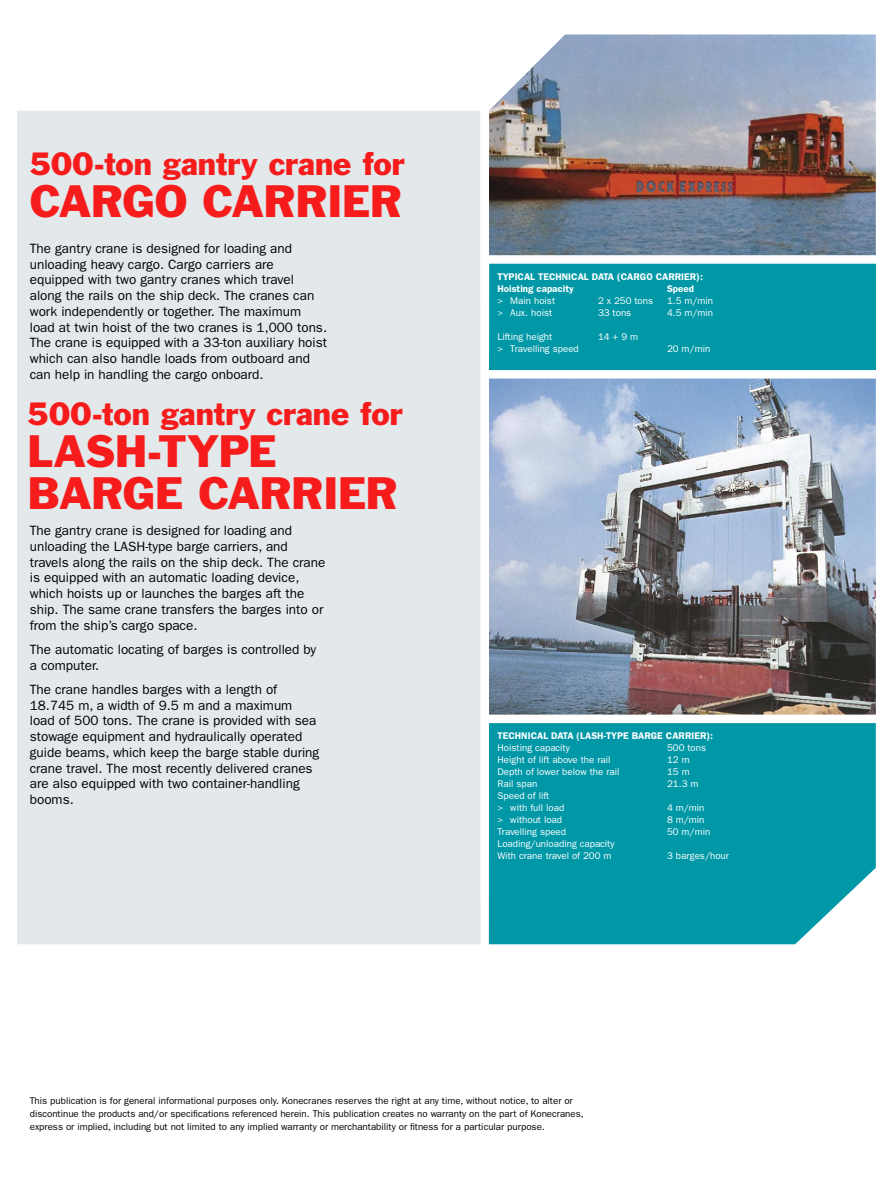
<style>
.page{position:relative;width:893px;height:1191px;background:#fff}
.page>*{position:absolute;margin:0;border:0;box-sizing:border-box;transform-origin:0 0}
.t1{font:42px "Franklin Gothic Std";letter-spacing:-.02em;color:#f71c1c}
.t2{font:30px "Franklin Gothic Std";color:#f71c1c}
.t3{font:13.5px/15.8px "ITC Franklin Gothic Std";color:#000}
.t4{font:9.75px/12.8px "ITC Franklin Gothic Std";color:#000}
.t5{font:9.75px/12px "Franklin Gothic";color:#fff}
.t6{font:600 9.75px "Franklin Gothic";color:#fff}
</style>
<div class="page">
<div style="left:489px;top:264px;width:387px;height:106px;background:#0098a7"></div>
<div style="left:17px;top:111px;width:463px;height:833px;background:#e3e9eb"></div>
<img style="left:489px;top:34px;width:387px;height:221px">
<img style="left:489px;top:378px;width:387px;height:336px">
<div style="left:30px;top:655px;width:19px;height:27px;background:#e3e9eb"></div>
<div style="left:489px;top:723px;width:387px;height:221px;background:#0098a7"></div>
<h2 class="t2" style="left:30px;top:145px;width:377px">500-ton gantry crane for</h2>
<h1 class="t1" style="left:30px;top:175px;width:374px">CARGO CARRIER</h1>
<p class="t3" style="left:30px;top:240px;width:299px">The gantry crane is designed for loading and unloading heavy cargo. Cargo carriers are equipped with two gantry cranes which travel along the rails on the ship deck. The cranes can work independently or together. The maximum load at twin hoist of the two cranes is 1,000 tons.<br>The crane is equipped with a 33-ton auxiliary hoist which can also handle loads from outboard and can help in handling the cargo onboard.</p>
<h2 class="t2" style="left:28px;top:395px;width:377px">500-ton gantry crane for</h2>
<h1 class="t1" style="left:28px;top:424px;width:29px">las</h1>
<h1 class="t1" style="left:115px;top:424px;width:160px">h-type</h1>
<h1 class="t1" style="left:28px;top:466px;width:64px">barge</h1>
<h1 class="t1" style="left:198px;top:466px;width:30px">carrier</h1>
<p class="t3" style="left:30px;top:522px;width:297px">The gantry crane is designed for loading and unloading the LASH-type barge carriers, and travels along the rails on the ship deck. The crane is equipped with an automatic loading device, which hoists up or launches the barges aft the ship. The same crane transfers the barges into or from the ship’s cargo space.</p>
<p class="t3" style="left:30px;top:641px;width:288px">The automatic locating of barges is controlled by a computer.</p>
<p class="t3" style="left:30px;top:681px;width:291px">The crane handles barges with a length of 18.745 m, a width of 9.5 m and a maximum load of 500 tons. The crane is provided with sea stowage equipment and hydraulically operated guide beams, which keep the barge stable during crane travel. The most recently delivered cranes are also equipped with two container-handling booms.</p>
<p class="t6" style="left:497px;top:270px;width:12px">TYPICAL</p>
<p class="t6" style="left:538px;top:270px;width:12px">TECHNICAL</p>
<p class="t6" style="left:592px;top:270px;width:113px">DATA (CARGO CARRIER):</p>
<p class="t6" style="left:497px;top:282px;width:78px">Hoisting capacity</p>
<p class="t6" style="left:667px;top:282px;width:28px">Speed</p>
<p class="t5" style="left:497px;top:294px;width:59px">&gt; Main hoist</p>
<p class="t5" style="left:598px;top:294px;width:57px">2 x 250 tons</p>
<p class="t5" style="left:667px;top:294px;width:48px">1.5 m/min</p>
<p class="t5" style="left:497px;top:306px;width:56px">&gt; Aux. hoist</p>
<p class="t5" style="left:598px;top:306px;width:35px">33 tons</p>
<p class="t5" style="left:667px;top:306px;width:48px">4.5 m/min</p>
<p class="t5" style="left:497px;top:330px;width:56px">Lifting height</p>
<p class="t5" style="left:598px;top:330px;width:42px">14 + 9 m</p>
<p class="t5" style="left:497px;top:342px;width:83px">&gt; Travelling speed</p>
<p class="t5" style="left:667px;top:342px;width:45px">20 m/min</p>
<p class="t6" style="left:497px;top:730px;width:12px">TECHNICAL</p>
<p class="t6" style="left:551px;top:730px;width:67px">DATA (LASH-TYPE</p>
<p class="t6" style="left:632px;top:730px;width:83px">BARGE CARRIER):</p>
<p class="t5" style="left:497px;top:741px;width:74px">Hoisting capacity</p>
<p class="t5" style="left:667px;top:741px;width:41px">500 tons</p>
<p class="t5" style="left:497px;top:753px;width:114px">Height of lift above the rail</p>
<p class="t5" style="left:667px;top:753px;width:24px">12 m</p>
<p class="t5" style="left:497px;top:765px;width:123px">Depth of lower below the rail</p>
<p class="t5" style="left:667px;top:765px;width:24px">15 m</p>
<p class="t5" style="left:497px;top:777px;width:41px">Rail span</p>
<p class="t5" style="left:667px;top:777px;width:33px">21.3 m</p>
<p class="t5" style="left:497px;top:789px;width:68px">Speed of lift<br>&gt; with full load</p>
<p class="t5" style="left:667px;top:801px;width:39px">4 m/min</p>
<p class="t5" style="left:497px;top:813px;width:66px">&gt; without load</p>
<p class="t5" style="left:667px;top:813px;width:39px">8 m/min</p>
<p class="t5" style="left:497px;top:825px;width:70px">Travelling speed</p>
<p class="t5" style="left:667px;top:825px;width:45px">50 m/min</p>
<p class="t5" style="left:497px;top:837px;width:118px">Loading/unloading capacity<br>With crane travel of 200 m</p>
<p class="t5" style="left:667px;top:849px;width:63px">3 barges/hour</p>
<p class="t4" style="left:30px;top:1094px;width:556px">This publication is for general informational purposes only. Konecranes reserves the right at any time, without notice, to alter or discontinue the products and/or specifications referenced herein. This publication creates no warranty on the part of Konecranes, express or implied, including but not limited to any implied warranty or merchantability or fitness for a particular purpose.</p>
</div>
